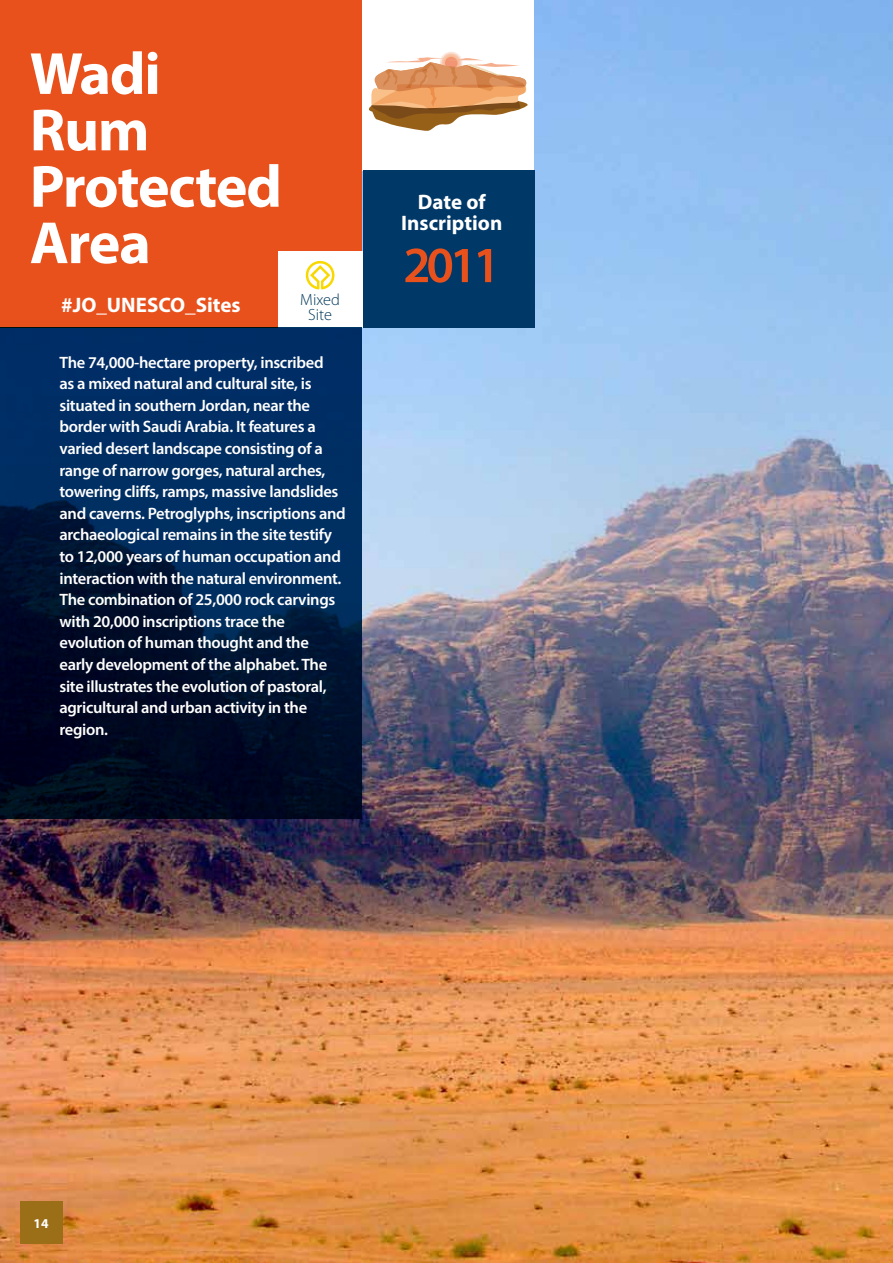
<style>
.page{position:relative;width:893px;height:1263px;background:#fff}
.page>*{position:absolute;margin:0;border:0;box-sizing:border-box;transform-origin:0 0}
.t1{font:700 60px/56.4px "Myriad Pro";letter-spacing:-.02em;color:#fff}
.t2{font:600 51px "Myriad Pro";color:#e8511c}
.t3{font:700 21px/21px "Myriad Pro";color:#fff;text-align:center}
.t4{font:600 16.5px/21.6px "Myriad Pro";letter-spacing:-.02em;color:#fff}
.t5{font:300 16.2px/15.1px "Myriad Pro";color:#00385a;text-align:center}
.t6{font:700 13.5px "Myriad Pro";color:#fff}
</style>
<div class="page">
<img style="left:0;top:0;width:893px;height:1049px">
<svg style="left:0;top:1049px;width:893px;height:214px;background:#e3914b"></svg>
<div style="left:0;top:0;width:362px;height:327px;background:#e8511c"></div>
<div style="left:278px;top:251px;width:84px;height:76px;background:#fff"></div>
<svg style="left:306px;top:261px;width:29px;height:29px"></svg>
<svg style="left:0;top:327px;width:362px;height:492px;background:#001d44"></svg>
<div style="left:363px;top:0;width:171px;height:170px;background:#fff"></div>
<div style="left:440px;top:52px;width:22px;height:22px;background:#fbe5db;border-radius:50%"></div>
<svg style="left:441px;top:53px;width:20px;height:20px"></svg>
<svg style="left:443px;top:55px;width:16px;height:16px"></svg>
<svg style="left:369px;top:57px;width:159px;height:74px"></svg>
<div style="left:363px;top:170px;width:172px;height:157px;background:#003867"></div>
<div style="left:20px;top:1201px;width:42px;height:43px;background:#9b6e18"></div>
<h1 class="t1" style="left:30px;top:44px;width:254px">Wadi<br>Rum<br>Protected<br>Area</h1>
<p class="t5" style="left:300px;top:292px;width:41px">Mixed<br>Site</p>
<p class="t4" style="left:60px;top:351px;width:288px">The 74,000-hectare property, inscribed<br>as a mixed natural and cultural site, is situated in southern Jordan, near the border with Saudi Arabia. It features a varied desert landscape consisting of a range of narrow gorges, natural arches, towering cliffs, ramps, massive landslides and caverns. Petroglyphs, inscriptions and archaeological remains in the site testify to 12,000 years of human occupation and interaction with the natural environment.<br>The combination of 25,000 rock carvings with 20,000 inscriptions trace the evolution of human thought and the early development of the alphabet. The site illustrates the evolution of pastoral, agricultural and urban activity in the region.</p>
<p class="t3" style="left:61px;top:294px;width:181px">#JO_UNESCO_Sites</p>
<p class="t3" style="left:401px;top:191px;width:103px">Date of<br>Inscription</p>
<h2 class="t2" style="left:403px;top:233px;width:99px">2011</h2>
<p class="t6" style="left:34px;top:1214px;width:16px">14</p>
</div>
